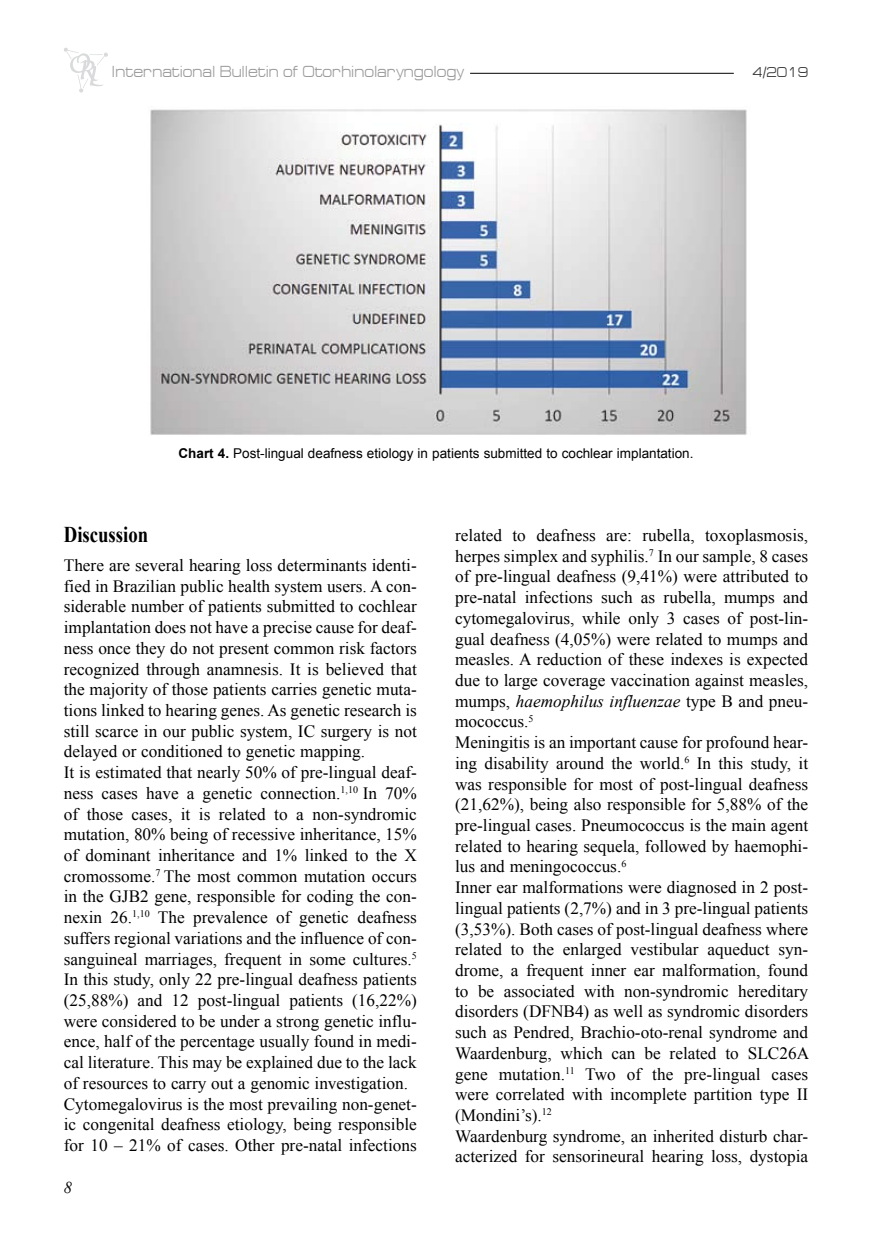
<style>
.page{position:relative;width:872px;height:1234px;background:#fff}
.page>*{position:absolute;margin:0;border:0;box-sizing:border-box;transform-origin:0 0}
.t1{font:700 22.5px "Times New Roman";color:#000;scale:.83 1}
.t2{font:17.25px/20.7px "Times New Roman";color:#000}
.t3{font:16.2px "Europe Ext";color:#9c9b9b;scale:.83 1}
.t4{font:14.4px "Europe Ext";color:#363435;scale:.83 1}
.t5{font:13.5px "Arial";color:#000}
.s1{font-weight:700}
.s2{font-style:italic}
</style>
<div class="page">
<hr style="left:470px;top:73px;width:264px;height:1px;background:#000">
<svg style="left:64px;top:48px;width:44px;height:44px"></svg>
<img style="left:150px;top:109px;width:597px;height:326px">
<p class="t3" style="left:112px;top:62px;width:426px">International Bulletin of Otorhinolaryngology</p>
<p class="t4" style="left:752px;top:64px;width:69px">4/2019</p>
<p class="t5" style="left:178px;top:444px;width:516px"><span class="s1">Chart 4.</span> Post-lingual deafness etiology in patients submitted to cochlear implantation.</p>
<h1 class="t1" style="left:64px;top:518px;width:103px">Discussion</h1>
<p class="t2" style="left:64px;top:554px;width:354px">There are several hearing loss determinants identi&shy;fied in Brazilian public health system users. A con&shy;siderable number of patients submitted to cochlear implantation does not have a precise cause for deaf&shy;ness once they do not present common risk factors recognized through anamnesis. It is believed that the majority of those patients carries genetic muta&shy;tions linked to hearing genes. As genetic research is still scarce in our public system, IC surgery is not delayed or conditioned to genetic mapping.<br>It is estimated that nearly 50% of pre-lingual deaf&shy;ness cases have a genetic connection.<sup>1,10</sup> In 70% of those cases, it is related to a non-syndromic mutation, 80% being of recessive inheritance, 15% of dominant inheritance and 1% linked to the X cromossome.<sup>7</sup> The most common mutation occurs in the GJB2 gene, responsible for coding the con&shy;nexin 26.<sup>1,10</sup> The prevalence of genetic deafness suffers regional variations and the influence of con&shy;sanguineal marriages, frequent in some cultures.<sup>5<br></sup>In this study, only 22 pre-lingual deafness patients (25,88%) and 12 post-lingual patients (16,22%) were considered to be under a strong genetic influ&shy;ence, half of the percentage usually found in medi&shy;cal literature. This may be explained due to the lack of resources to carry out a genomic investigation.<br>Cytomegalovirus is the most prevailing non-genet&shy;ic congenital deafness etiology, being responsible for 10 – 21% of cases. Other pre-natal infections</p>
<p class="t2" style="left:455px;top:524px;width:355px">related to deafness are: rubella, toxoplasmosis, herpes simplex and syphilis.<sup>7</sup> In our sample, 8 cases of pre-lingual deafness (9,41%) were attributed to pre-natal infections such as rubella, mumps and cytomegalovirus, while only 3 cases of post-lin&shy;gual deafness (4,05%) were related to mumps and measles. A reduction of these indexes is expected due to large coverage vaccination against measles, mumps, <span class="s2">haemophilus influenzae</span> type B and pneu&shy;mococcus.<sup>5<br></sup>Meningitis is an important cause for profound hear&shy;ing disability around the world.<sup>6</sup> In this study, it was responsible for most of post-lingual deafness (21,62%), being also responsible for 5,88% of the pre-lingual cases. Pneumococcus is the main agent related to hearing sequela, followed by haemophi&shy;lus and meningococcus.<sup>6<br></sup>Inner ear malformations were diagnosed in 2 post&shy;lingual patients (2,7%) and in 3 pre-lingual patients (3,53%). Both cases of post-lingual deafness where related to the enlarged vestibular aqueduct syn&shy;drome, a frequent inner ear malformation, found to be associated with non-syndromic hereditary disorders (DFNB4) as well as syndromic disorders such as Pendred, Brachio-oto-renal syndrome and Waardenburg, which can be related to SLC26A gene mutation.<sup>11</sup> Two of the pre-lingual cases were correlated with incomplete partition type II (Mondini’s).<sup>12<br></sup>Waardenburg syndrome, an inherited disturb char&shy;acterized for sensorineural hearing loss, dystopia</p>
</div>
